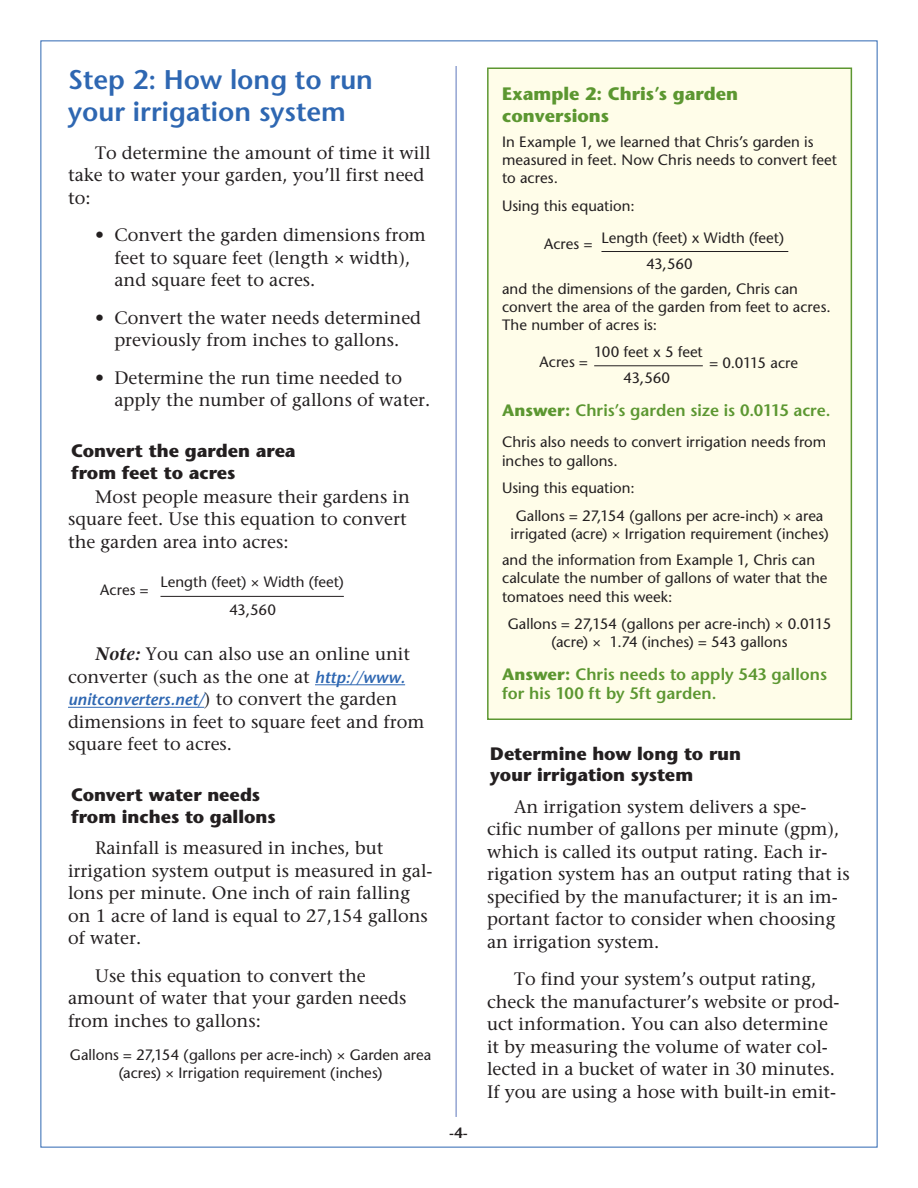
<style>
.page{position:relative;width:918px;height:1188px;background:#fff}
.page>*{position:absolute;margin:0;border:0;box-sizing:border-box;transform-origin:0 0}
.Paragraf_indent{font:600 27px/32.4px "Stone Sans";color:#2e67b2}
.Paragraf_indent-2{font:18px/22.5px "Stone Serif";color:#231f20}
.SB_subheds{font:700 18px/21.6px "Stone Sans";color:#231f20}
.Examples_bold_Title{font:700 18px/21.6px "Stone Sans";color:#5c9731}
.Answers{font:600 16.5px/19.8px "Stone Sans";letter-spacing:.005em;color:#5c9731}
.Paragraf_indent-3{font:italic 600 16.5px "Stone Sans";color:#2e67b2}
.Bottom_forumla_numbe{font:600 16.5px "Stone Sans";letter-spacing:-.005em;color:#5c9731}
.Examples_text{font:15px/18px "Stone Sans";color:#231f20}
.Paragraf_indent-4{font:15px/18px "Stone Sans";color:#231f20;text-align:center}
.Formula_Text_with_ru{font:15px "Stone Sans";letter-spacing:.005em;color:#231f20}
.Table_text{font:15px "Stone Sans";color:#231f20}
.Formula_Text_with_NO{font:15px "Stone Sans";letter-spacing:-.01em;color:#231f20}
.Table_text-2{font:15px "Stone Sans";letter-spacing:-.02em;color:#231f20}
.t1{font:600 15px "Stone Sans";color:#231f20}
.Bottom_forumla_numbe-2{font:14.85px "Stone Sans";color:#231f20}
.s1{font-weight:600;font-style:italic}
.s2{font-family:"Stone Sans";font-weight:600;font-style:italic;font-size:16.5px;color:#2e67b2}
.s3{font-family:"Stone Serif";font-weight:400;font-style:normal;font-size:18px;color:#231f20}
.s4{font-weight:700}
</style>
<div class="page">
<div style="left:488px;top:68px;width:363px;height:651px;background:#fffde9"></div>
<hr style="left:601px;top:251px;width:187px;height:1px;background:#231f20">
<div style="left:487px;top:68px;width:365px;height:652px;border:2px solid #5c9731"></div>
<hr style="left:594px;top:365px;width:109px;height:1px;background:#231f20">
<hr style="left:161px;top:596px;width:183px;height:1px;background:#231f20">
<hr style="left:315px;top:684px;width:90px;height:1px;background:#2e67b2">
<hr style="left:68px;top:707px;width:136px;height:1px;background:#2e67b2">
<hr style="left:456px;top:66px;width:1px;height:1051px;background:#6f86c3">
<p class="Paragraf_indent" style="left:68px;top:63px;width:306px">Step 2: How long to run your irrigation system</p>
<p class="Paragraf_indent-2" style="left:68px;top:141px;width:364px;text-indent:27px">To determine the amount of time it will take to water your garden, you’ll first need to:</p>
<p class="Paragraf_indent-2" style="left:114px;top:224px;width:313px;text-indent:-19px">• Convert the garden dimensions from feet to square feet (length × width), and square feet to acres.</p>
<p class="Paragraf_indent-2" style="left:95px;top:306px;width:328px;text-align:center">• Convert the water needs determined previously from inches to gallons.</p>
<p class="Paragraf_indent-2" style="left:114px;top:366px;width:318px;text-indent:-19px">• Determine the run time needed to apply the number of gallons of water.</p>
<p class="SB_subheds" style="left:71px;top:440px;width:226px">Convert the garden area from feet to acres</p>
<p class="Paragraf_indent-2" style="left:68px;top:485px;width:344px;text-indent:27px">Most people measure their gardens in square feet. Use this equation to convert the garden area into acres:</p>
<p class="Formula_Text_with_ru" style="left:161px;top:573px;width:185px">Length (feet) × Width (feet)</p>
<p class="Formula_Text_with_NO" style="left:229px;top:601px;width:48px">43,560</p>
<p class="Paragraf_indent-2" style="left:68px;top:643px;width:344px;text-align:right"><span class="s1">Note:</span> You can also use an online unit converter (such as the one at <span class="s2">http://www.</span></p>
<p class="Paragraf_indent-3" style="left:68px;top:689px;width:331px">unitconverters.net/<span class="s3">) to convert the garden</span></p>
<p class="Paragraf_indent-2" style="left:68px;top:710px;width:358px">dimensions in feet to square feet and from square feet to acres.</p>
<p class="SB_subheds" style="left:71px;top:784px;width:206px">Convert water needs from inches to gallons</p>
<p class="Paragraf_indent-2" style="left:68px;top:836px;width:366px;text-indent:27px">Rainfall is measured in inches, but irrigation system output is measured in gal&shy;lons per minute. One inch of rain falling on 1 acre of land is equal to 27,154 gallons of water.</p>
<p class="Paragraf_indent-2" style="left:68px;top:964px;width:340px;text-indent:27px">Use this equation to convert the amount of water that your garden needs from inches to gallons:</p>
<p class="Paragraf_indent-4" style="left:70px;top:1045px;width:363px">Gallons = 27,154 (gallons per acre-inch) × Garden area (acres) × Irrigation requirement (inches)</p>
<p class="Table_text" style="left:100px;top:580px;width:50px">Acres =</p>
<p class="t1" style="left:449px;top:1124px;width:20px">-4-</p>
<p class="Examples_bold_Title" style="left:502px;top:83px;width:238px">Example 2: Chris’s garden conversions</p>
<p class="Examples_text" style="left:502px;top:132px;width:336px">In Example 1, we learned that Chris’s garden is measured in feet. Now Chris needs to convert feet to acres.</p>
<p class="Examples_text" style="left:502px;top:197px;width:134px">Using this equation:</p>
<p class="Formula_Text_with_ru" style="left:601px;top:228px;width:184px">Length (feet) x Width (feet)</p>
<p class="Bottom_forumla_numbe-2" style="left:647px;top:255px;width:48px">43,560</p>
<p class="Examples_text" style="left:502px;top:280px;width:330px">and the dimensions of the garden, Chris can convert the area of the garden from feet to acres.<br>The number of acres is:</p>
<p class="Table_text" style="left:544px;top:235px;width:50px">Acres =</p>
<p class="Formula_Text_with_ru" style="left:594px;top:342px;width:110px">100 feet x 5 feet</p>
<p class="Formula_Text_with_NO" style="left:624px;top:369px;width:48px">43,560</p>
<p class="Table_text" style="left:540px;top:353px;width:50px">Acres =</p>
<p class="Table_text-2" style="left:710px;top:353px;width:90px">= 0.0115 acre</p>
<p class="Bottom_forumla_numbe" style="left:502px;top:400px;width:330px"><span class="s4">Answer:</span> Chris’s garden size is 0.0115 acre.</p>
<p class="Examples_text" style="left:502px;top:432px;width:326px;line-height:19px">Chris also needs to convert irrigation needs from inches to gallons.</p>
<p class="Examples_text" style="left:502px;top:478px;width:134px">Using this equation:</p>
<p class="Examples_text" style="left:511px;top:506px;width:320px;text-align:center">Gallons = 27,154 (gallons per acre-inch) × area irrigated (acre) × Irrigation requirement (inches)</p>
<p class="Examples_text" style="left:502px;top:551px;width:327px;line-height:18.6px">and the information from Example 1, Chris can calculate the number of gallons of water that the tomatoes need this week:</p>
<p class="Examples_text" style="left:508px;top:615px;width:325px;text-align:center">Gallons = 27,154 (gallons per acre-inch) × 0.0115 (acre) × 1.74 (inches) = 543 gallons</p>
<p class="Answers" style="left:502px;top:664px;width:327px"><span class="s4">Answer:</span> Chris needs to apply 543 gallons for his 100 ft by 5ft garden.</p>
<p class="SB_subheds" style="left:490px;top:742px;width:252px">Determine how long to run your irrigation system</p>
<p class="Paragraf_indent-2" style="left:487px;top:795px;width:364px;text-indent:27px">An irrigation system delivers a spe-<br>cific number of gallons per minute (gpm), which is called its output rating. Each ir&shy;rigation system has an output rating that is specified by the manufacturer; it is an im&shy;portant factor to consider when choosing an irrigation system.</p>
<p class="Paragraf_indent-2" style="left:487px;top:968px;width:354px;text-indent:27px">To find your system’s output rating, check the manufacturer’s website or prod&shy;uct information. You can also determine it by measuring the volume of water col&shy;lected in a bucket of water in 30 minutes.<br>If you are using a hose with built-in emit-</p>
</div>
